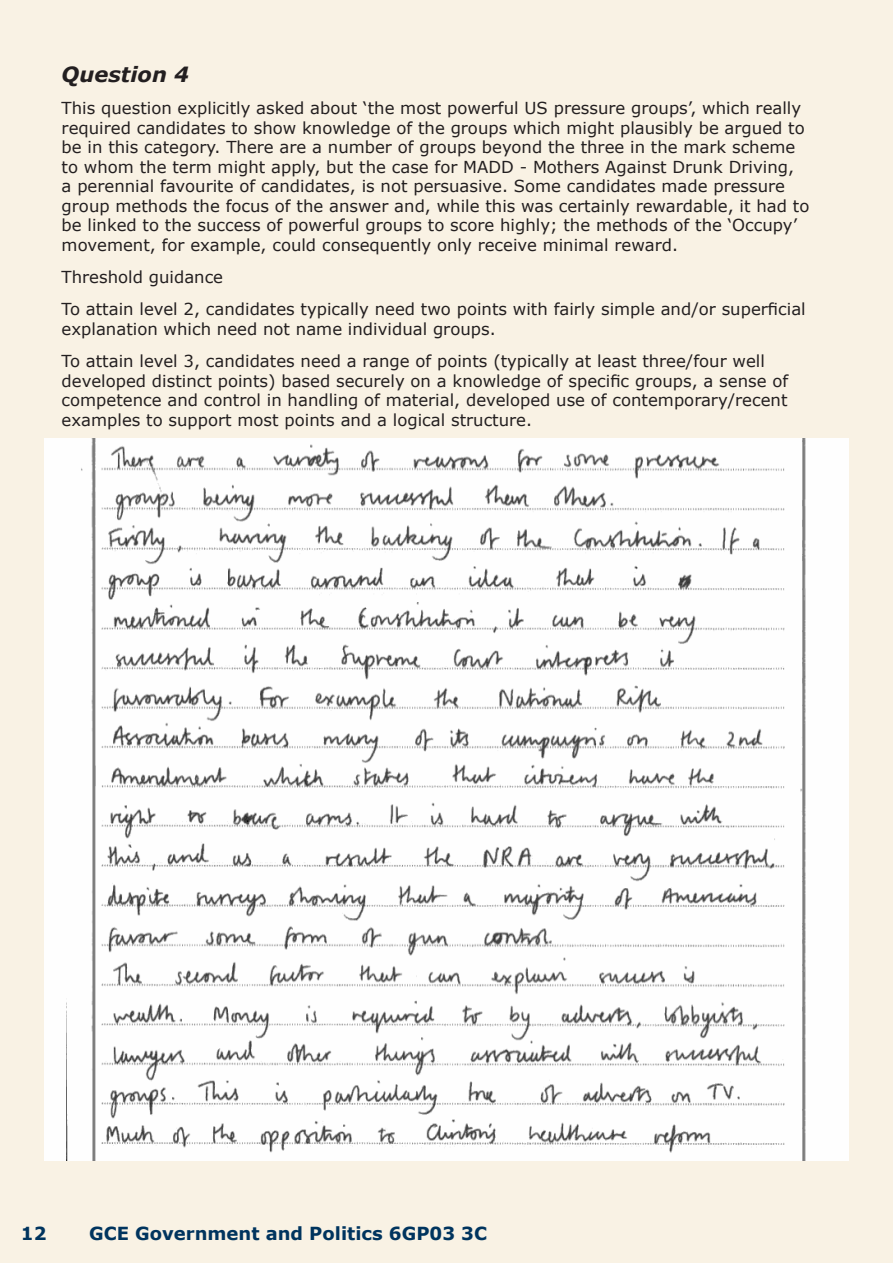
<style>
.page{position:relative;width:893px;height:1263px;background:#f9f2e4}
.page>*{position:absolute;margin:0;border:0;box-sizing:border-box;transform-origin:0 0}
.t1{font:italic 700 21px "Verdana";color:#231f20}
.t2{font:700 18px "Verdana";color:#00345e}
.t3{font:16.5px/19.5px "Verdana";color:#231f20}
</style>
<div class="page">
<img style="left:44px;top:438px;width:805px;height:723px">
<p class="t1" style="left:62px;top:61px;width:129px">Question 4</p>
<p class="t3" style="left:62px;top:98px;width:749px">This question explicitly asked about ‘the most powerful US pressure groups’, which really required candidates to show knowledge of the groups which might plausibly be argued to be in this category. There are a number of groups beyond the three in the mark scheme to whom the term might apply, but the case for MADD - Mothers Against Drunk Driving,<br>a perennial favourite of candidates, is not persuasive. Some candidates made pressure group methods the focus of the answer and, while this was certainly rewardable, it had to be linked to the success of powerful groups to score highly; the methods of the ‘Occupy’ movement, for example, could consequently only receive minimal reward.</p>
<p class="t3" style="left:62px;top:260px;width:746px;line-height:32.2px">Threshold guidance<br>To attain level 2, candidates typically need two points with fairly simple and/or superficial</p>
<p class="t3" style="left:62px;top:312px;width:705px;line-height:32.2px">explanation which need not name individual groups.<br>To attain level 3, candidates need a range of points (typically at least three/four well</p>
<p class="t3" style="left:62px;top:370px;width:728px;text-align:justify">developed distinct points) based securely on a knowledge of specific groups, a sense of competence and control in handling of material, developed use of contemporary/recent examples to support most points and a logical structure.</p>
<p class="t2" style="left:21px;top:1222px;width:27px">12</p>
<p class="t2" style="left:89px;top:1222px;width:400px">GCE Government and Politics 6GP03 3C</p>
</div>
